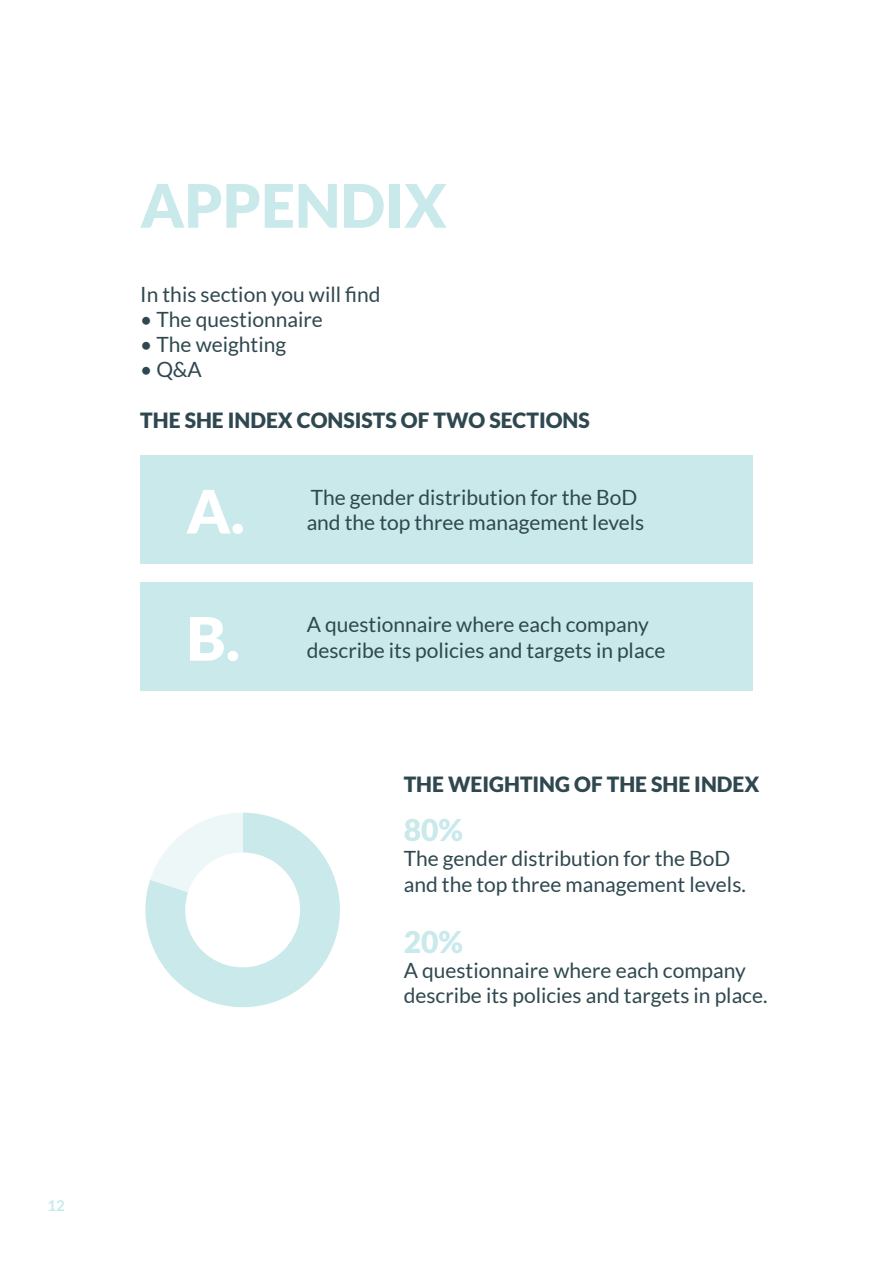
<style>
.page{position:relative;width:893px;height:1263px;background:#fff}
.page>*{position:absolute;margin:0;border:0;box-sizing:border-box;transform-origin:0 0}
.t1{font:900 60px "Lato";color:#c9e9ea}
.t2{font:900 60px/127.2px "Lato";color:#fff}
.t3{font:900 30px "Lato";color:#c9e9ea}
.t4{font:21px/25.2px "Lato";color:#2f484f}
.t5{font:900 21px "Lato";color:#2f484f}
.t6{font:700 15px "Lato";color:#c9e9ea}
</style>
<div class="page">
<div style="left:140px;top:455px;width:613px;height:109px;background:#c9e9ea"></div>
<div style="left:140px;top:582px;width:613px;height:109px;background:#c9e9ea"></div>
<svg style="left:145px;top:813px;width:195px;height:194px"></svg>
<h1 class="t1" style="left:140px;top:171px;width:308px">APPENDIX</h1>
<p class="t4" style="left:140px;top:281px;width:242px">In this section you will find</p>
<p class="t4" style="left:140px;top:307px;width:184px">• The questionnaire</p>
<p class="t4" style="left:140px;top:332px;width:147px">• The weighting</p>
<p class="t4" style="left:140px;top:357px;width:63px">• Q&amp;A</p>
<p class="t5" style="left:140px;top:408px;width:451px">THE SHE INDEX CONSISTS OF TWO SECTIONS</p>
<h1 class="t2" style="left:186px;top:447px;width:60px">A.<br>B.</h1>
<p class="t4" style="left:307px;top:485px;width:339px">The gender distribution for the BoD and the top three management levels</p>
<p class="t4" style="left:307px;top:612px;width:360px">A questionnaire where each company describe its policies and targets in place</p>
<p class="t5" style="left:404px;top:772px;width:357px">THE WEIGHTING OF THE SHE INDEX</p>
<h2 class="t3" style="left:404px;top:813px;width:61px">80%</h2>
<p class="t4" style="left:404px;top:846px;width:344px">The gender distribution for the BoD and the top three management levels.</p>
<h2 class="t3" style="left:404px;top:924px;width:61px">20%</h2>
<p class="t4" style="left:404px;top:958px;width:365px">A questionnaire where each company describe its policies and targets in place.</p>
<p class="t6" style="left:47px;top:1197px;width:19px">12</p>
</div>
